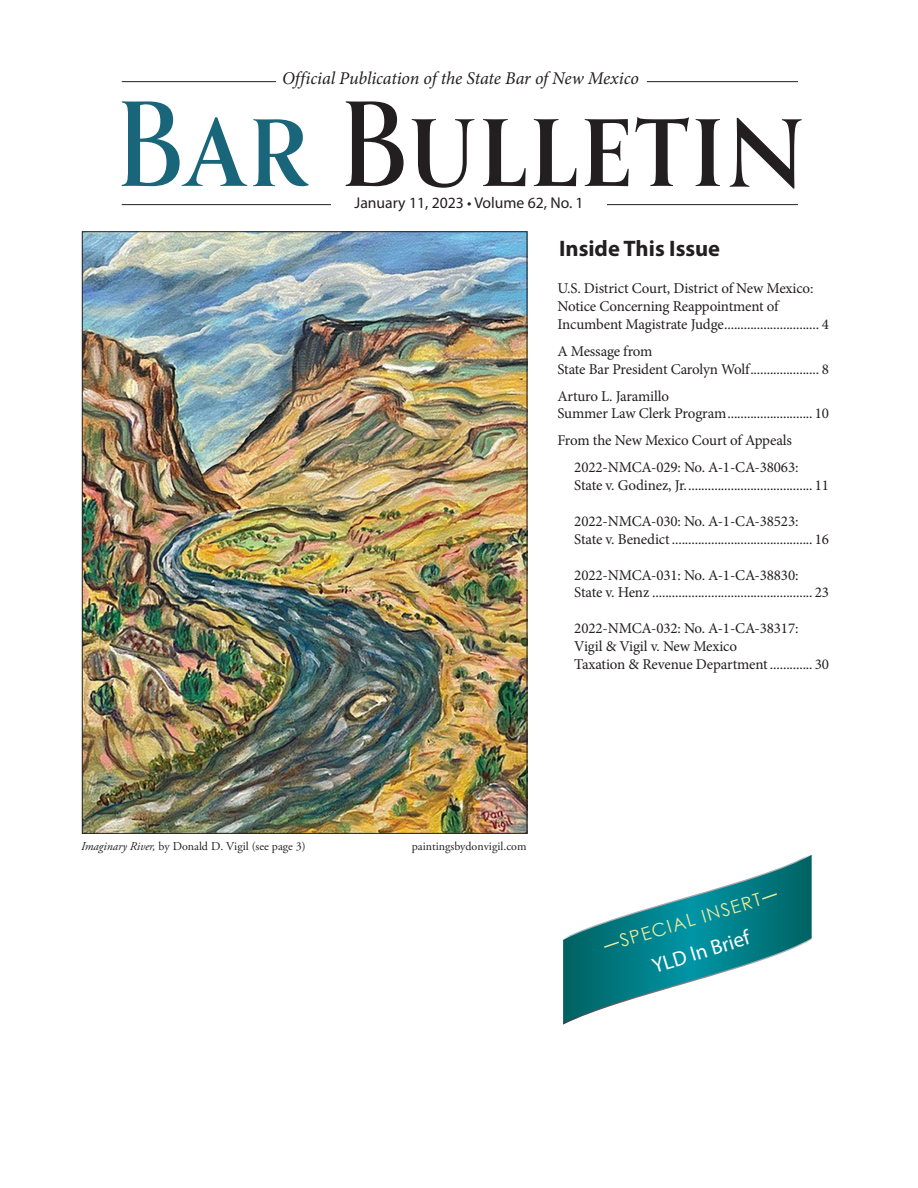
<style>
.page{position:relative;width:918px;height:1188px;background:#fff}
.page>*{position:absolute;margin:0;border:0;box-sizing:border-box;transform-origin:0 0}
.t1{font:700 22.5px "Myriad Pro";color:#231f20}
.Body_Text{font:21px "Myriad Pro";color:#fff}
.t2{font:italic 18px "Minion Pro";letter-spacing:-.01em;color:#231f20}
.t3{font:18px "Century Gothic";color:#ebea9e}
.t4{font:15.75px "Myriad Pro";color:#231f20}
.Cover-Right_Side{font:15px/17.9px "Minion Pro";letter-spacing:-.01em;color:#231f20}
.Art_Title{font:12px "Adobe Garamond Pro";color:#231f20}
.Artist_Gallery{font:12px "Adobe Garamond Pro";color:#231f20}
.s1{font-style:italic}
</style>
<div class="page">
<hr style="left:122px;top:81px;width:154px;height:1px;background:#231f20">
<hr style="left:122px;top:204px;width:676px;height:1px;background:#231f20">
<hr style="left:647px;top:81px;width:151px;height:1px;background:#231f20">
<div style="left:332px;top:196px;width:275px;height:16px;background:#fff"></div>
<svg style="left:122px;top:101px;width:187px;height:85px"></svg>
<svg style="left:346px;top:101px;width:58px;height:85px"></svg>
<svg style="left:412px;top:117px;width:390px;height:72px"></svg>
<img style="left:84px;top:233px;width:441px;height:599px">
<svg style="left:563px;top:854px;width:249px;height:171px"></svg>
<p class="t2" style="left:282px;top:66px;width:358px">Official Publication of the State Bar of New Mexico</p>
<p class="t4" style="left:355px;top:193px;width:231px">January 11, 2023 • Volume 62, No. 1</p>
<p class="t1" style="left:559px;top:234px;width:163px">Inside This Issue</p>
<p class="Cover-Right_Side" style="left:557px;top:279px;width:273px">U.S. District Court, District of New Mexico:<br>Notice Concerning Reappointment of<br>Incumbent Magistrate Judge............................. 4</p>
<p class="Cover-Right_Side" style="left:557px;top:342px;width:273px">A Message from<br>State Bar President Carolyn Wolf..................... 8</p>
<p class="Cover-Right_Side" style="left:557px;top:387px;width:273px">Arturo L. Jaramillo<br>Summer Law Clerk Program.......................... 10</p>
<p class="Cover-Right_Side" style="left:557px;top:432px;width:236px">From the New Mexico Court of Appeals</p>
<p class="Cover-Right_Side" style="left:574px;top:459px;width:256px">2022-NMCA-029: No. A-1-CA-38063:<br>State v. Godinez, Jr....................................... 11</p>
<p class="Cover-Right_Side" style="left:574px;top:512px;width:256px">2022-NMCA-030: No. A-1-CA-38523:<br>State v. Benedict........................................... 16</p>
<p class="Cover-Right_Side" style="left:574px;top:566px;width:256px">2022-NMCA-031: No. A-1-CA-38830:<br>State v. Henz ................................................. 23</p>
<p class="Cover-Right_Side" style="left:574px;top:619px;width:256px">2022-NMCA-032: No. A-1-CA-38317:<br>Vigil &amp; Vigil v. New Mexico<br>Taxation &amp; Revenue Department............. 30</p>
<p class="Art_Title" style="left:81px;top:839px;width:226px"><span class="s1">Imaginary River,</span> by Donald D. Vigil (see page 3)</p>
<p class="Artist_Gallery" style="left:412px;top:839px;width:116px">paintingsbydonvigil.com</p>
<p class="t3" style="left:617px;top:929px;width:148px;rotate:-17deg">SPECIAL INSERT</p>
<p class="Body_Text" style="left:649px;top:954px;width:102px;rotate:-17deg">YLD In Brief</p>
</div>
